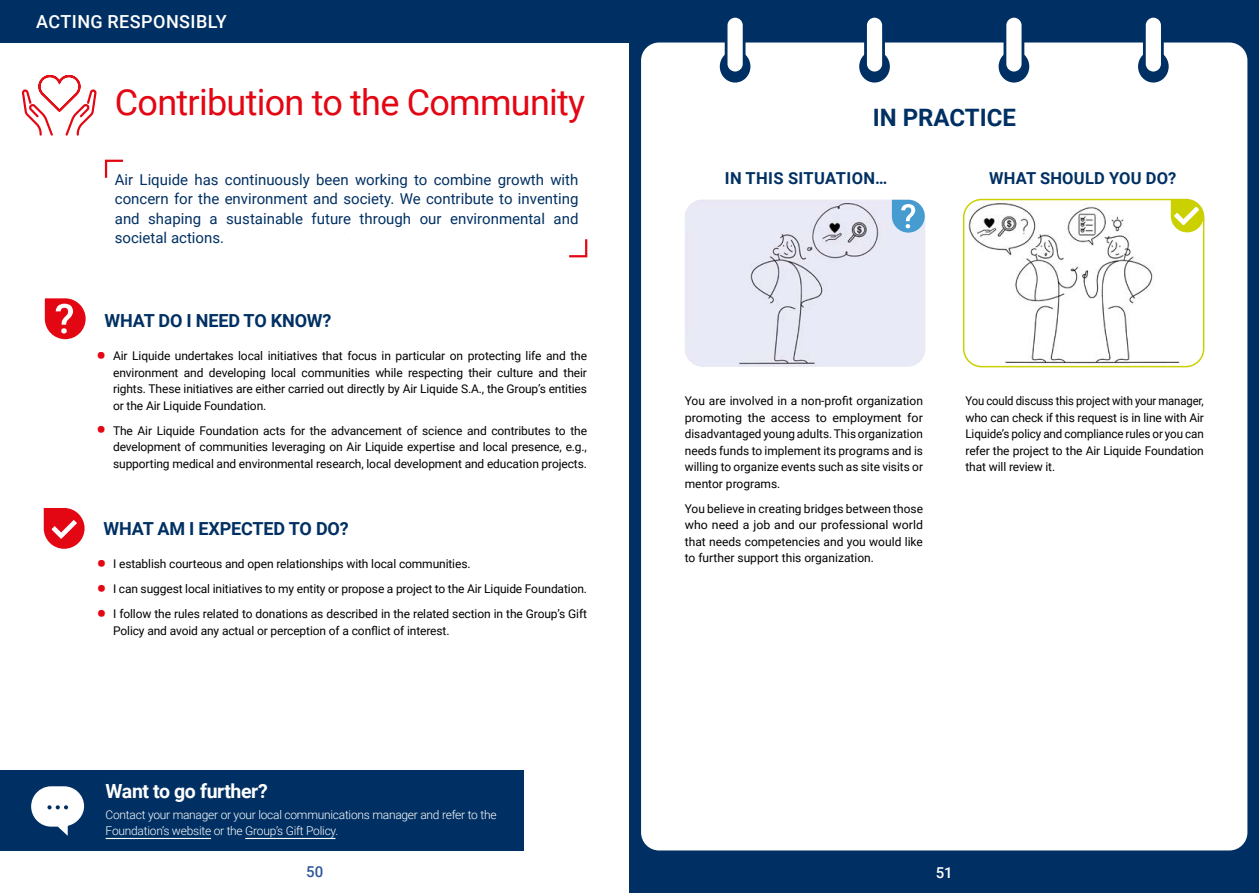
<style>
.page{position:relative;width:1259px;height:893px;background:#fff}
.page>*{position:absolute;margin:0;border:0;box-sizing:border-box;transform-origin:0 0}
.t1{font:36px "Roboto";letter-spacing:-.02em;color:#e30613}
.t2{font:700 24px "Roboto";color:#003063}
.t3{font:700 19.5px "Roboto";letter-spacing:-.02em;color:#fff}
.t4{font:700 18px "Roboto";letter-spacing:-.01em;color:#003063}
.t5{font:500 18px "Roboto";letter-spacing:.025em;color:#fff}
.t6{font:700 16.5px "Roboto";letter-spacing:.015em;color:#003063}
.t7{font:15px/19.5px "Roboto";color:#003063;text-align:justify}
.t8{font:500 15px "Roboto";color:#2f569b}
.t9{font:500 15px "Roboto";color:#fff}
.t10{font:12px/16.5px "Roboto";letter-spacing:-.01em;color:#000;text-align:justify}
.t11{font:12px/16.5px "Roboto";letter-spacing:-.01em;color:#000;text-align:justify;scale:.94 1}
.t12{font:300 12px/16.5px "Roboto";letter-spacing:-.02em;color:#fff}
.s1{font-weight:900;font-size:27px;color:#e30613}
</style>
<div class="page">
<div style="left:0;top:0;width:641px;height:43px;background:#003063"></div>
<svg style="left:104px;top:159px;width:20px;height:19px"></svg>
<svg style="left:569px;top:239px;width:19px;height:19px"></svg>
<svg style="left:44px;top:298px;width:42px;height:42px"></svg>
<div style="left:0;top:770px;width:523px;height:80px;background:#003063"></div>
<svg style="left:43px;top:508px;width:42px;height:41px"></svg>
<svg style="left:21px;top:75px;width:76px;height:61px"></svg>
<div style="left:629px;top:0;width:630px;height:893px;background:#003063"></div>
<div style="left:641px;top:43px;width:606px;height:807px;background:#fff;border-radius:18px"></div>
<div style="left:720px;top:51px;width:30px;height:32px;background:#003063;border-radius:50%"></div>
<div style="left:726px;top:16px;width:18px;height:57px;background:#fff;border-radius:9px"></div>
<div style="left:724px;top:15px;width:21px;height:59px;border:3px solid #003063;border-radius:9px"></div>
<div style="left:859px;top:51px;width:31px;height:32px;background:#003063;border-radius:50%"></div>
<div style="left:865px;top:16px;width:18px;height:57px;background:#fff;border-radius:9px"></div>
<div style="left:864px;top:15px;width:21px;height:59px;border:3px solid #003063;border-radius:9px"></div>
<div style="left:998px;top:51px;width:31px;height:32px;background:#003063;border-radius:50%"></div>
<div style="left:1005px;top:16px;width:18px;height:57px;background:#fff;border-radius:9px"></div>
<div style="left:1003px;top:15px;width:21px;height:59px;border:3px solid #003063;border-radius:9px"></div>
<div style="left:1138px;top:51px;width:30px;height:32px;background:#003063;border-radius:50%"></div>
<div style="left:1144px;top:16px;width:18px;height:57px;background:#fff;border-radius:9px"></div>
<div style="left:1143px;top:15px;width:20px;height:59px;border:3px solid #003063;border-radius:9px"></div>
<img style="left:963px;top:199px;width:240px;height:168px">
<div style="left:963px;top:199px;width:241px;height:168px;border:2px solid #cbd000;border-radius:18px"></div>
<svg style="left:1170px;top:200px;width:33px;height:32px"></svg>
<img style="left:685px;top:199px;width:240px;height:168px">
<svg style="left:892px;top:200px;width:32px;height:33px"></svg>
<svg style="left:31px;top:786px;width:53px;height:50px"></svg>
<hr style="left:106px;top:838px;width:105px;height:1px;background:#fff">
<hr style="left:245px;top:838px;width:90px;height:1px;background:#fff">
<p class="t5" style="left:36px;top:9px;width:192px">ACTING RESPONSIBLY</p>
<p class="t1" style="left:115px;top:77px;width:472px">Contribution to the Community</p>
<p class="t7" style="left:115px;top:169px;width:465px">Air Liquide has continuously been working to combine growth with concern for the environment and society. We contribute to inventing and shaping a sustainable future through our environmental and societal actions.</p>
<p class="t4" style="left:105px;top:308px;width:228px">WHAT DO I NEED TO KNOW?</p>
<p class="t10" style="left:113px;top:347px;width:475px;text-indent:-17px"><span class="s1">•</span> Air Liquide undertakes local initiatives that focus in particular on protecting life and the environment and developing local communities while respecting their culture and their rights. These initiatives are either carried out directly by Air Liquide S.A., the Group’s entities or the Air Liquide Foundation.</p>
<p class="t10" style="left:113px;top:422px;width:475px;text-indent:-17px"><span class="s1">•</span> The Air Liquide Foundation acts for the advancement of science and contributes to the development of communities leveraging on Air Liquide expertise and local presence, e.g., supporting medical and environmental research, local development and education projects.</p>
<p class="t4" style="left:104px;top:516px;width:247px">WHAT AM I EXPECTED TO DO?</p>
<p class="t10" style="left:97px;top:555px;width:375px"><span class="s1">•</span> I establish courteous and open relationships with local communities.</p>
<p class="t10" style="left:97px;top:580px;width:492px"><span class="s1">•</span> I can suggest local initiatives to my entity or propose a project to the Air Liquide Foundation.</p>
<p class="t10" style="left:113px;top:605px;width:475px;text-indent:-17px"><span class="s1">•</span> I follow the rules related to donations as described in the related section in the Group’s Gift<br>Policy and avoid any actual or perception of a conflict of interest.</p>
<p class="t3" style="left:106px;top:778px;width:164px">Want to go further?</p>
<p class="t12" style="left:106px;top:806px;width:392px">Contact your manager or your local communications manager and refer to the<br>Foundation’s website or the Group’s Gift Policy.</p>
<p class="t2" style="left:873px;top:100px;width:145px">IN PRACTICE</p>
<p class="t6" style="left:725px;top:167px;width:164px">IN THIS SITUATION…</p>
<p class="t6" style="left:989px;top:167px;width:189px">WHAT SHOULD YOU DO?</p>
<p class="t10" style="left:685px;top:392px;width:240px">You are involved in a non-profit organization promoting the access to employment for disadvantaged young adults. This organization needs funds to implement its programs and is willing to organize events such as site visits or mentor programs.</p>
<p class="t10" style="left:685px;top:500px;width:240px">You believe in creating bridges between those who need a job and our professional world that needs competencies and you would like to further support this organization.</p>
<p class="t11" style="left:965px;top:392px;width:255px">You could discuss this project with your manager, who can check if this request is in line with Air Liquide’s policy and compliance rules or you can refer the project to the Air Liquide Foundation that will review it.</p>
<p class="t8" style="left:306px;top:861px;width:19px">50</p>
<p class="t9" style="left:935px;top:862px;width:19px">51</p>
</div>
